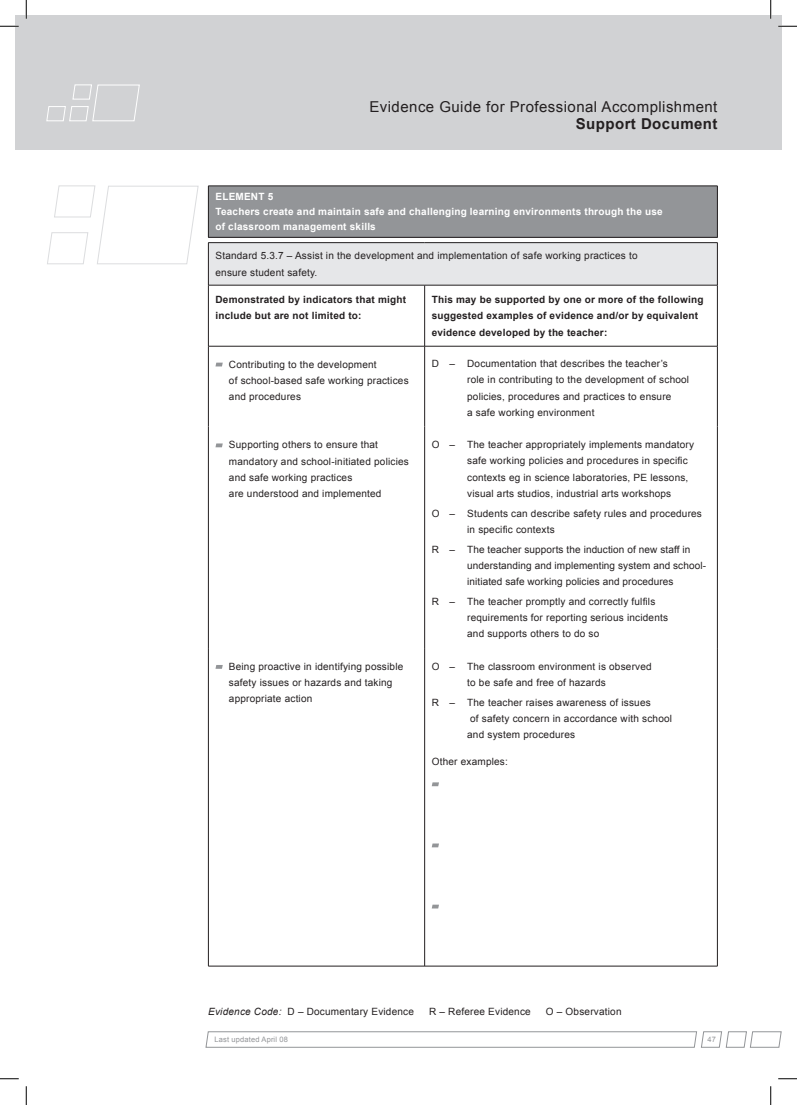
<style>
.page{position:relative;width:797px;height:1105px;background:#fff}
.page>*{position:absolute;margin:0;border:0;box-sizing:border-box;transform-origin:0 0}
.t1{font:15px "Arial";letter-spacing:.03em;color:#231f20}
.t2{font:700 15px "Arial";letter-spacing:.03em;color:#231f20}
.t3{font:10px/16.2px "Arial";letter-spacing:.02em;color:#231f20}
.t4{font:700 10px/16.2px "Arial";letter-spacing:.02em;color:#231f20}
.t5{font:700 10px/15px "Arial";letter-spacing:.02em;color:#fff}
.t6{font:7.5px "Arial";letter-spacing:.02em;color:#939598}
.s1{font-style:italic}
</style>
<div class="page">
<div style="left:16px;top:16px;width:10px;height:134px;background:#d1d2d4"></div>
<div style="left:26px;top:16px;width:755px;height:134px;background:#d1d2d4"></div>
<svg style="left:46px;top:85px;width:94px;height:36px"></svg>
<svg style="left:206px;top:1031px;width:575px;height:17px"></svg>
<svg style="left:47px;top:186px;width:151px;height:78px"></svg>
<div style="left:208px;top:186px;width:509px;height:51px;background:#939598"></div>
<hr style="left:208px;top:186px;width:509px;height:1px;background:#231f20">
<hr style="left:208px;top:186px;width:1px;height:51px;background:#231f20">
<hr style="left:717px;top:186px;width:1px;height:51px;background:#231f20">
<hr style="left:208px;top:237px;width:509px;height:1px;background:#231f20">
<div style="left:208px;top:243px;width:509px;height:42px;background:#e6e7e9"></div>
<hr style="left:424px;top:285px;width:1px;height:61px;background:#231f20">
<hr style="left:424px;top:346px;width:1px;height:81px;background:#231f20">
<hr style="left:208px;top:648px;width:1px;height:318px;background:#231f20">
<hr style="left:424px;top:648px;width:1px;height:318px;background:#231f20">
<hr style="left:717px;top:648px;width:1px;height:318px;background:#231f20">
<hr style="left:208px;top:966px;width:509px;height:1px;background:#231f20">
<hr style="left:208px;top:242px;width:216px;height:1px;background:#231f20">
<hr style="left:208px;top:243px;width:1px;height:42px;background:#231f20">
<hr style="left:424px;top:242px;width:293px;height:1px;background:#231f20">
<hr style="left:717px;top:243px;width:1px;height:42px;background:#231f20">
<hr style="left:208px;top:285px;width:216px;height:1px;background:#231f20">
<hr style="left:208px;top:285px;width:1px;height:61px;background:#231f20">
<hr style="left:424px;top:285px;width:293px;height:1px;background:#231f20">
<hr style="left:717px;top:285px;width:1px;height:61px;background:#231f20">
<hr style="left:208px;top:346px;width:216px;height:1px;background:#231f20">
<hr style="left:208px;top:346px;width:1px;height:81px;background:#231f20">
<hr style="left:424px;top:346px;width:293px;height:1px;background:#231f20">
<hr style="left:717px;top:346px;width:1px;height:81px;background:#231f20">
<hr style="left:208px;top:427px;width:1px;height:221px;background:#231f20">
<hr style="left:424px;top:427px;width:1px;height:221px;background:#231f20">
<hr style="left:717px;top:427px;width:1px;height:221px;background:#231f20">
<svg style="left:215px;top:363px;width:8px;height:3px"></svg>
<svg style="left:215px;top:443px;width:8px;height:4px"></svg>
<svg style="left:215px;top:665px;width:8px;height:4px"></svg>
<svg style="left:432px;top:782px;width:7px;height:4px"></svg>
<svg style="left:432px;top:843px;width:7px;height:4px"></svg>
<svg style="left:432px;top:905px;width:7px;height:3px"></svg>
<svg style="left:0;top:25px;width:19px;height:2px"></svg>
<svg style="left:778px;top:25px;width:19px;height:2px"></svg>
<svg style="left:0;top:1078px;width:19px;height:1px"></svg>
<svg style="left:778px;top:1078px;width:19px;height:1px"></svg>
<svg style="left:25px;top:0;width:2px;height:19px"></svg>
<svg style="left:25px;top:1086px;width:2px;height:19px"></svg>
<svg style="left:770px;top:0;width:1px;height:19px"></svg>
<svg style="left:770px;top:1086px;width:1px;height:19px"></svg>
<h1 class="t1" style="left:369px;top:99px;width:349px">Evidence Guide for Professional Accomplishment</h1>
<h1 class="t2" style="left:575px;top:116px;width:143px">Support Document</h1>
<p class="t5" style="left:215px;top:189px;width:449px">ELEMENT 5<br>Teachers create and maintain safe and challenging learning environments through the use of classroom management skills</p>
<p class="t3" style="left:215px;top:248px;width:423px">Standard 5.3.7 – Assist in the development and implementation of safe working practices to ensure student safety.</p>
<p class="t4" style="left:215px;top:291px;width:192px">Demonstrated by indicators that might include but are not limited to:</p>
<p class="t4" style="left:432px;top:291px;width:273px">This may be supported by one or more of the following suggested examples of evidence and/or by equivalent evidence developed by the teacher:</p>
<p class="t3" style="left:229px;top:356px;width:181px">Contributing to the development<br>of school-based safe working practices and procedures</p>
<p class="t3" style="left:467px;top:356px;width:223px;text-indent:-35px">D – Documentation that describes the teacher’s<br>role in contributing to the development of school policies, procedures and practices to ensure<br>a safe working environment</p>
<p class="t3" style="left:229px;top:437px;width:181px">Supporting others to ensure that mandatory and school-initiated policies and safe working practices<br>are understood and implemented</p>
<p class="t3" style="left:467px;top:436px;width:228px;text-indent:-35px">O – The teacher appropriately implements mandatory safe working policies and procedures in specific contexts eg in science laboratories, PE lessons, visual arts studios, industrial arts workshops</p>
<p class="t3" style="left:467px;top:505px;width:236px;text-indent:-35px">O – Students can describe safety rules and procedures in specific contexts</p>
<p class="t3" style="left:467px;top:541px;width:240px;text-indent:-35px">R – The teacher supports the induction of new staff in understanding and implementing system and school&shy;initiated safe working policies and procedures</p>
<p class="t3" style="left:467px;top:593px;width:202px;text-indent:-35px">R – The teacher promptly and correctly fulfils requirements for reporting serious incidents and supports others to do so</p>
<p class="t3" style="left:229px;top:658px;width:176px">Being proactive in identifying possible safety issues or hazards and taking appropriate action</p>
<p class="t3" style="left:467px;top:658px;width:186px;text-indent:-35px">O – The classroom environment is observed to be safe and free of hazards</p>
<p class="t3" style="left:467px;top:694px;width:206px;text-indent:-35px">R – The teacher raises awareness of issues<br>of safety concern in accordance with school and system procedures</p>
<p class="t3" style="left:432px;top:753px;width:78px">Other examples:</p>
<p class="t3" style="left:208px;top:1003px;width:207px"><span class="s1">Evidence Code:</span> D – Documentary Evidence</p>
<p class="t3" style="left:429px;top:1003px;width:103px">R – Referee Evidence</p>
<p class="t3" style="left:546px;top:1003px;width:77px">O – Observation</p>
<p class="t6" style="left:214px;top:1035px;width:75px">Last updated April 08</p>
<p class="t6" style="left:707px;top:1035px;width:10px">47</p>
</div>
